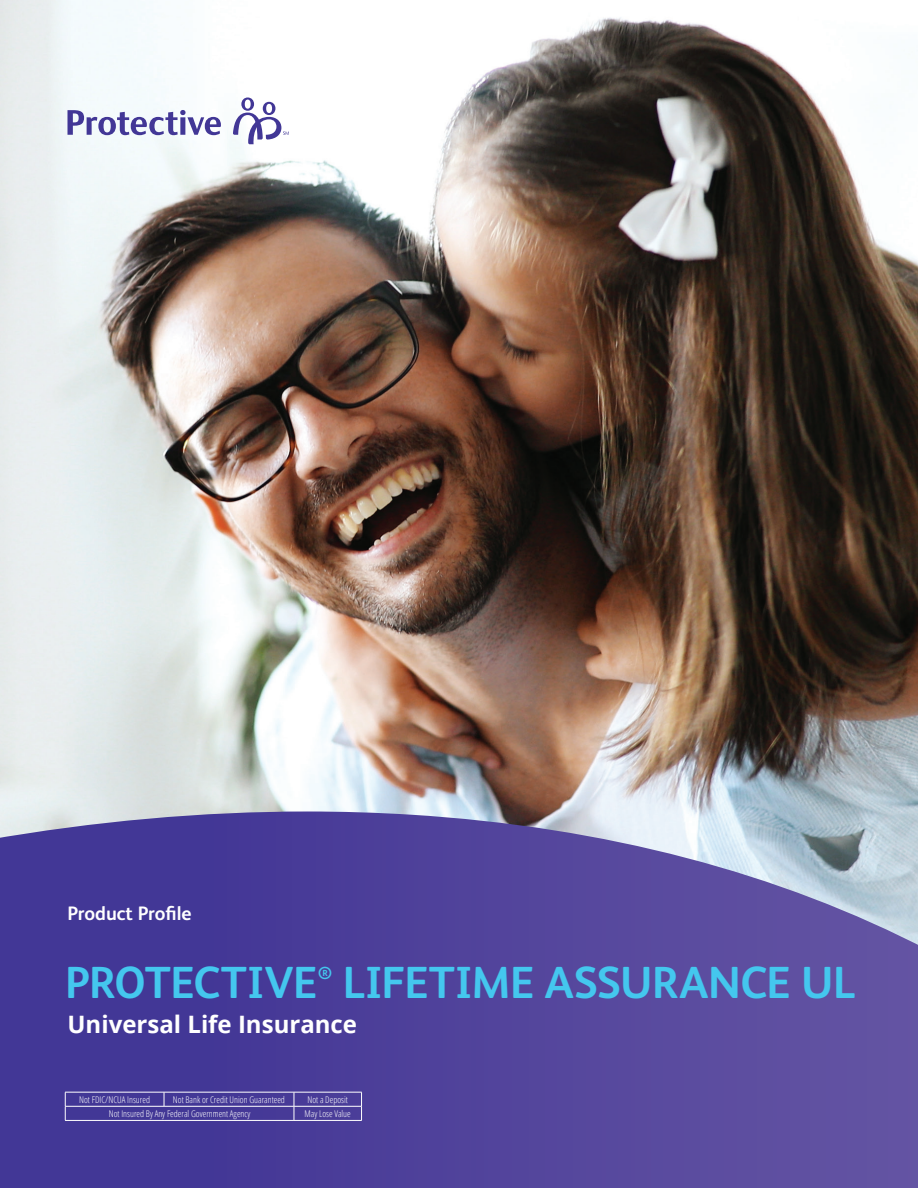
<style>
.page{position:relative;width:918px;height:1188px;background:#fff}
.page>*{position:absolute;margin:0;border:0;box-sizing:border-box;transform-origin:0 0}
.Front_Cover_Title{font:700 45px "FS Albert Pro";letter-spacing:-.01em;color:#44c7ee}
.Front_Cover_Subtitle{font:700 24px "Open Sans";color:#fff}
.t1{font:700 19.5px "FS Albert Pro";color:#fff}
.Front_Cover_Title-2{font:700 17.55px "FS Albert Pro";color:#44c7ee}
.t2{font:300 9.3px "Open Sans Condensed";color:#fff}
</style>
<div class="page">
<div style="left:0;top:0;width:918px;height:1188px;background:linear-gradient(to right,#3d3294,#6454a3)"></div>
<img style="left:0;top:0;width:918px;height:1020px">
<svg style="left:233px;top:98px;width:56px;height:46px"></svg>
<svg style="left:67px;top:110px;width:154px;height:25px"></svg>
<svg style="left:0;top:812px;width:918px;height:140px;background:#655ea7"></svg>
<hr style="left:65px;top:1092px;width:99px;height:1px;background:#fff">
<hr style="left:164px;top:1092px;width:130px;height:1px;background:#fff">
<svg style="left:164px;top:1092px;width:1px;height:14px"></svg>
<hr style="left:294px;top:1092px;width:68px;height:1px;background:#fff">
<hr style="left:65px;top:1106px;width:99px;height:1px;background:#fff">
<svg style="left:65px;top:1092px;width:1px;height:28px"></svg>
<hr style="left:164px;top:1106px;width:130px;height:1px;background:#fff">
<hr style="left:294px;top:1106px;width:68px;height:1px;background:#fff">
<svg style="left:294px;top:1092px;width:1px;height:28px"></svg>
<svg style="left:361px;top:1092px;width:1px;height:28px"></svg>
<hr style="left:65px;top:1120px;width:99px;height:1px;background:#fff">
<hr style="left:164px;top:1120px;width:130px;height:1px;background:#fff">
<hr style="left:294px;top:1120px;width:68px;height:1px;background:#fff">
<h3 class="t1" style="left:68px;top:900px;width:126px">Product Profile</h3>
<p class="Front_Cover_Title" style="left:65px;top:951px;width:254px">PROTECTIVE</p>
<p class="Front_Cover_Title-2" style="left:318px;top:961px;width:16px">®</p>
<p class="Front_Cover_Title" style="left:343px;top:951px;width:514px">LIFETIME ASSURANCE UL</p>
<p class="Front_Cover_Subtitle" style="left:68px;top:1007px;width:291px">Universal Life Insurance</p>
<p class="t2" style="left:79px;top:1093px;width:72px">Not FDIC/NCUA Insured</p>
<p class="t2" style="left:173px;top:1093px;width:113px">Not Bank or Credit Union Guaranteed</p>
<p class="t2" style="left:308px;top:1093px;width:42px">Not a Deposit</p>
<p class="t2" style="left:109px;top:1107px;width:143px">Not Insured By Any Federal Government Agency</p>
<p class="t2" style="left:305px;top:1107px;width:48px">May Lose Value</p>
</div>
